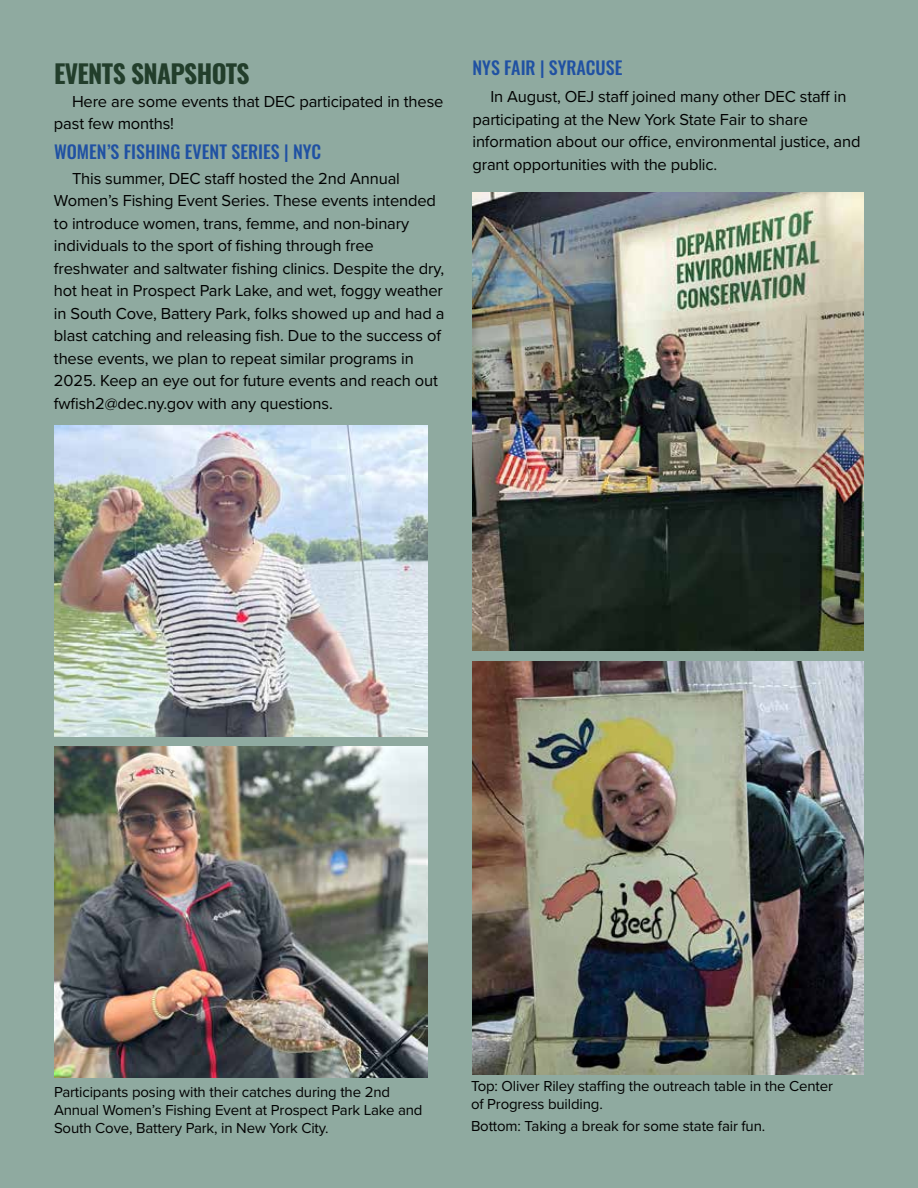
<style>
.page{position:relative;width:918px;height:1188px;background:#8faaa0}
.page>*{position:absolute;margin:0;border:0;box-sizing:border-box;transform-origin:0 0}
.t1{font:700 25.5px "Oswald";letter-spacing:-.025em;color:#223e2b}
.t2{font:500 18px "Oswald";color:#2051a3}
.t3{font:16.5px/22.5px "Proxima Nova";letter-spacing:-.01em;color:#000}
.t4{font:15px/18px "Proxima Nova";letter-spacing:-.01em;color:#000}
</style>
<div class="page">
<img style="left:54px;top:425px;width:374px;height:311px">
<img style="left:54px;top:746px;width:374px;height:332px">
<img style="left:472px;top:192px;width:392px;height:459px">
<img style="left:472px;top:662px;width:392px;height:413px">
<h2 class="t1" style="left:54px;top:61px;width:197px">EVENTS SNAPSHOTS</h2>
<p class="t3" style="left:54px;top:89px;width:391px;text-indent:18px">Here are some events that DEC participated in these past few months!</p>
<p class="t2" style="left:54px;top:143px;width:269px">WOMEN’S FISHING EVENT SERIES | NYC</p>
<p class="t3" style="left:54px;top:166px;width:392px;text-indent:18px">This summer, DEC staf hosted the 2nd Annual Women’s Fishing Event Series. These events intended to introduce women, trans, femme, and non-binary individuals to the sport of fshing through free freshwater and saltwater fshing clinics. Despite the dry, hot heat in Prospect Park Lake, and wet, foggy weather in South Cove, Battery Park, folks showed up and had a blast catching and releasing fsh. Due to the success of these events, we plan to repeat similar programs in 2025. Keep an eye out for future events and reach out fwfsh2@dec.ny.gov with any questions.</p>
<p class="t2" style="left:472px;top:59px;width:151px">NYS FAIR | SYRACUSE</p>
<p class="t3" style="left:472px;top:85px;width:390px;text-indent:18px">In August, OEJ staf joined many other DEC staf in participating at the New York State Fair to share information about our ofce, environmental justice, and grant opportunities with the public.</p>
<p class="t4" style="left:54px;top:1082px;width:370px">Participants posing with their catches during the 2nd<br>Annual Women’s Fishing Event at Prospect Park Lake and<br>South Cove, Battery Park, in New York City.</p>
<p class="t4" style="left:471px;top:1076px;width:364px">Top: Oliver Riley stafng the outreach table in the Center of Progress building.</p>
<p class="t4" style="left:471px;top:1117px;width:296px">Bottom: Taking a break for some state fair fun.</p>
</div>
